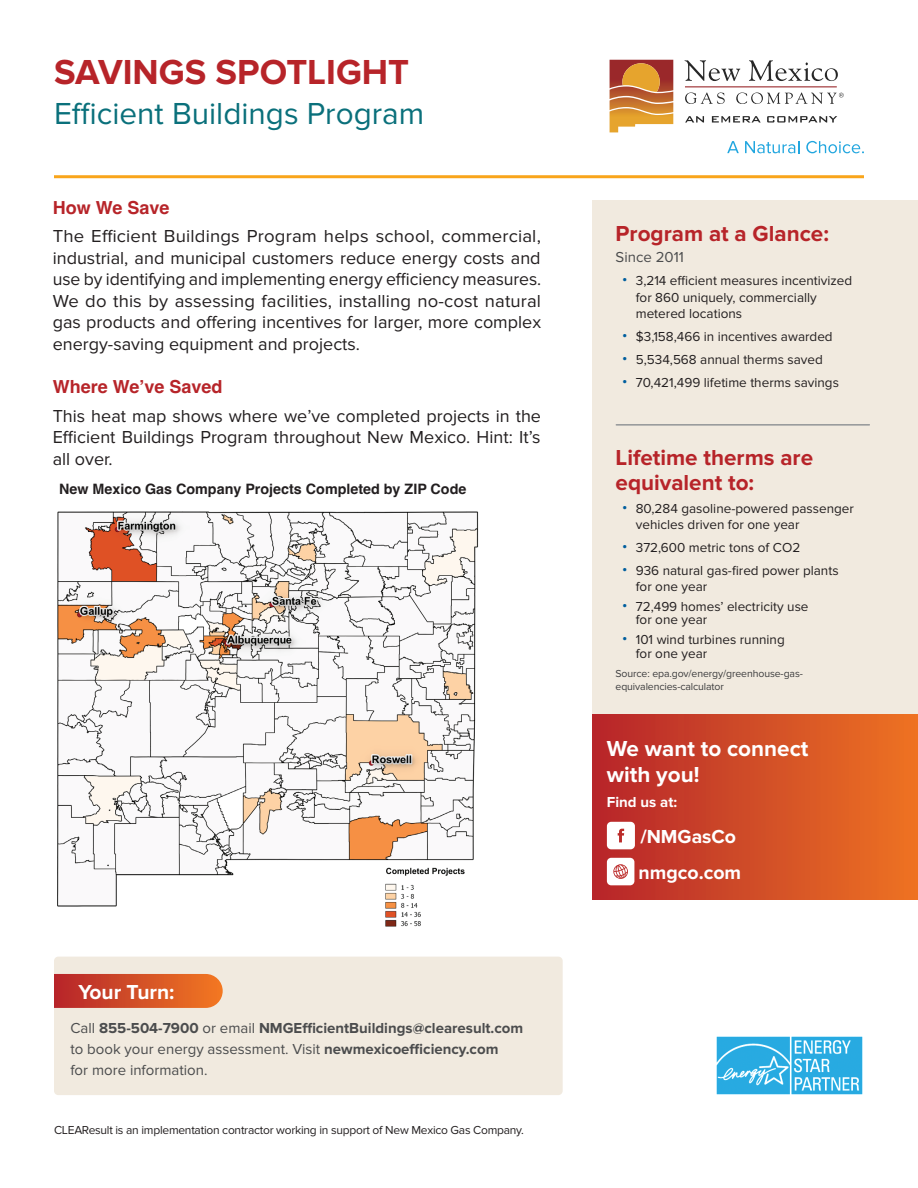
<style>
.page{position:relative;width:918px;height:1188px;background:#fff}
.page>*{position:absolute;margin:0;border:0;box-sizing:border-box;transform-origin:0 0}
.t1{font:700 36px "Proxima Nova";color:#b72429}
.t2{font:31.5px "Proxima Nova";color:#0a707b}
.t3{font:700 22.5px/25.5px "Proxima Nova";color:#b72429}
.t4{font:700 22.5px/25.5px "Proxima Nova";color:#fff}
.t5{font:700 21px "Proxima Nova";color:#fff}
.t6{font:700 19.5px/36px "Proxima Nova";color:#fff}
.t7{font:18px/21.6px "Proxima Nova";color:#231f20;text-align:justify}
.t8{font:700 18px "Helvetica";color:#b72429}
.t9{font:700 15px/21px "Proxima Nova";color:#4b4c4d}
.t10{font:700 15px "Proxima Nova";color:#fff}
.t11{font:15px "Proxima Nova";color:#4b4c4d}
.t12{font:700 14.4px "Helvetica";color:#231f20}
.t13{font:13.5px/16.2px "Proxima Nova";color:#231f20}
.t14{font:12px "Proxima Nova";letter-spacing:-.02em;color:#231f20}
.t15{font:10.5px/12.6px "Proxima Nova";letter-spacing:-.01em;color:#3e3e3f}
.s1{font-weight:400}
.s2{font-family:"Helvetica";font-size:15px;color:#005e9e}
</style>
<div class="page">
<div style="left:592px;top:714px;width:326px;height:186px;background:linear-gradient(to right,#b6252b,#ed7323)"></div>
<svg style="left:607px;top:822px;width:28px;height:27px"></svg>
<svg style="left:607px;top:858px;width:27px;height:27px"></svg>
<img style="left:57px;top:511px;width:422px;height:396px">
<img style="left:380px;top:861px;width:94px;height:66px">
<div style="left:592px;top:200px;width:326px;height:514px;background:#f1eadf"></div>
<hr style="left:616px;top:424px;width:253px;height:2px;background:#939598">
<img style="left:716px;top:1036px;width:147px;height:59px">
<svg style="left:685px;top:60px;width:55px;height:21px"></svg>
<svg style="left:749px;top:60px;width:89px;height:21px"></svg>
<svg style="left:685px;top:92px;width:40px;height:12px"></svg>
<svg style="left:736px;top:92px;width:108px;height:12px"></svg>
<hr style="left:685px;top:86px;width:152px;height:1px;background:#99272b">
<img style="left:609px;top:92px;width:64px;height:5px">
<img style="left:609px;top:60px;width:64px;height:32px">
<img style="left:609px;top:97px;width:64px;height:11px">
<img style="left:609px;top:108px;width:64px;height:25px">
<svg style="left:622px;top:63px;width:38px;height:29px"></svg>
<svg style="left:685px;top:116px;width:19px;height:7px"></svg>
<svg style="left:712px;top:116px;width:49px;height:7px"></svg>
<svg style="left:767px;top:116px;width:70px;height:7px"></svg>
<svg style="left:727px;top:141px;width:12px;height:12px"></svg>
<svg style="left:745px;top:141px;width:54px;height:12px"></svg>
<svg style="left:806px;top:141px;width:58px;height:12px"></svg>
<div style="left:54px;top:957px;width:509px;height:138px;background:#f1eadf;border-radius:4px"></div>
<svg style="left:54px;top:974px;width:169px;height:34px;background:#d3512b"></svg>
<hr style="left:54px;top:175px;width:810px;height:3px;background:#f9a51b">
<h1 class="t1" style="left:54px;top:51px;width:357px">SAVINGS SPOTLIGHT</h1>
<h2 class="t2" style="left:54px;top:96px;width:372px">Efficient Buildings Program</h2>
<p class="t8" style="left:53px;top:196px;width:118px">How We Save</p>
<p class="t7" style="left:53px;top:225px;width:490px">The Efficient Buildings Program helps school, commercial, industrial, and municipal customers reduce energy costs and use by identifying and implementing energy efficiency measures.<br>We do this by assessing facilities, installing no-cost natural gas products and offering incentives for larger, more complex energy-saving equipment and projects.</p>
<p class="t8" style="left:53px;top:376px;width:171px">Where We’ve Saved</p>
<p class="t7" style="left:53px;top:405px;width:490px">This heat map shows where we’ve completed projects in the Efficient Buildings Program throughout New Mexico. Hint: It’s all over.</p>
<p class="t12" style="left:59px;top:480px;width:409px">New Mexico Gas Company Projects Completed by ZIP Code</p>
<p class="t5" style="left:79px;top:979px;width:98px">Your Turn:</p>
<p class="t9" style="left:70px;top:1017px;width:454px"><span class="s1">Call</span> 855-504-7900 <span class="s1">or email</span> NMGEfficientBuildings@clearesult.com <span class="s1">to book your energy assessment. Visit</span> newmexicoefficiency.com<br><span class="s1">for more information.</span></p>
<p class="t14" style="left:54px;top:1123px;width:472px">CLEAResult is an implementation contractor working in support of New Mexico Gas Company.</p>
<p class="t3" style="left:616px;top:222px;width:215px">Program at a Glance:</p>
<p class="t11" style="left:616px;top:249px;width:70px">Since 2011</p>
<p class="t13" style="left:636px;top:273px;width:218px;text-indent:-14px"><span class="s2">•</span> 3,214 efficient measures incentivized for 860 uniquely, commercially metered locations</p>
<p class="t13" style="left:622px;top:328px;width:212px"><span class="s2">•</span> $3,158,466 in incentives awarded</p>
<p class="t13" style="left:622px;top:351px;width:202px"><span class="s2">•</span> 5,534,568 annual therms saved</p>
<p class="t13" style="left:622px;top:374px;width:218px"><span class="s2">•</span> 70,421,499 lifetime therms savings</p>
<p class="t3" style="left:616px;top:445px;width:199px">Lifetime therms are equivalent to:</p>
<p class="t13" style="left:636px;top:501px;width:220px;text-indent:-14px"><span class="s2">•</span> 80,284 gasoline-powered passenger vehicles driven for one year</p>
<p class="t13" style="left:622px;top:540px;width:180px"><span class="s2">•</span> 372,600 metric tons of CO2</p>
<p class="t13" style="left:636px;top:563px;width:204px;text-indent:-14px"><span class="s2">•</span> 936 natural gas-fired power plants for one year</p>
<p class="t13" style="left:636px;top:600px;width:174px;line-height:13.2px;text-indent:-14px"><span class="s2">•</span> 72,499 homes’ electricity use for one year</p>
<p class="t13" style="left:636px;top:634px;width:150px;line-height:13.2px;text-indent:-14px"><span class="s2">•</span> 101 wind turbines running for one year</p>
<p class="t15" style="left:616px;top:667px;width:189px">Source: epa.gov/energy/greenhouse-gas&shy;equivalencies-calculator</p>
<p class="t4" style="left:607px;top:737px;width:203px">We want to connect with you!</p>
<p class="t10" style="left:607px;top:794px;width:72px">Find us at:</p>
<p class="t6" style="left:639px;top:819px;width:104px">/NMGasCo nmgco.com</p>
</div>
